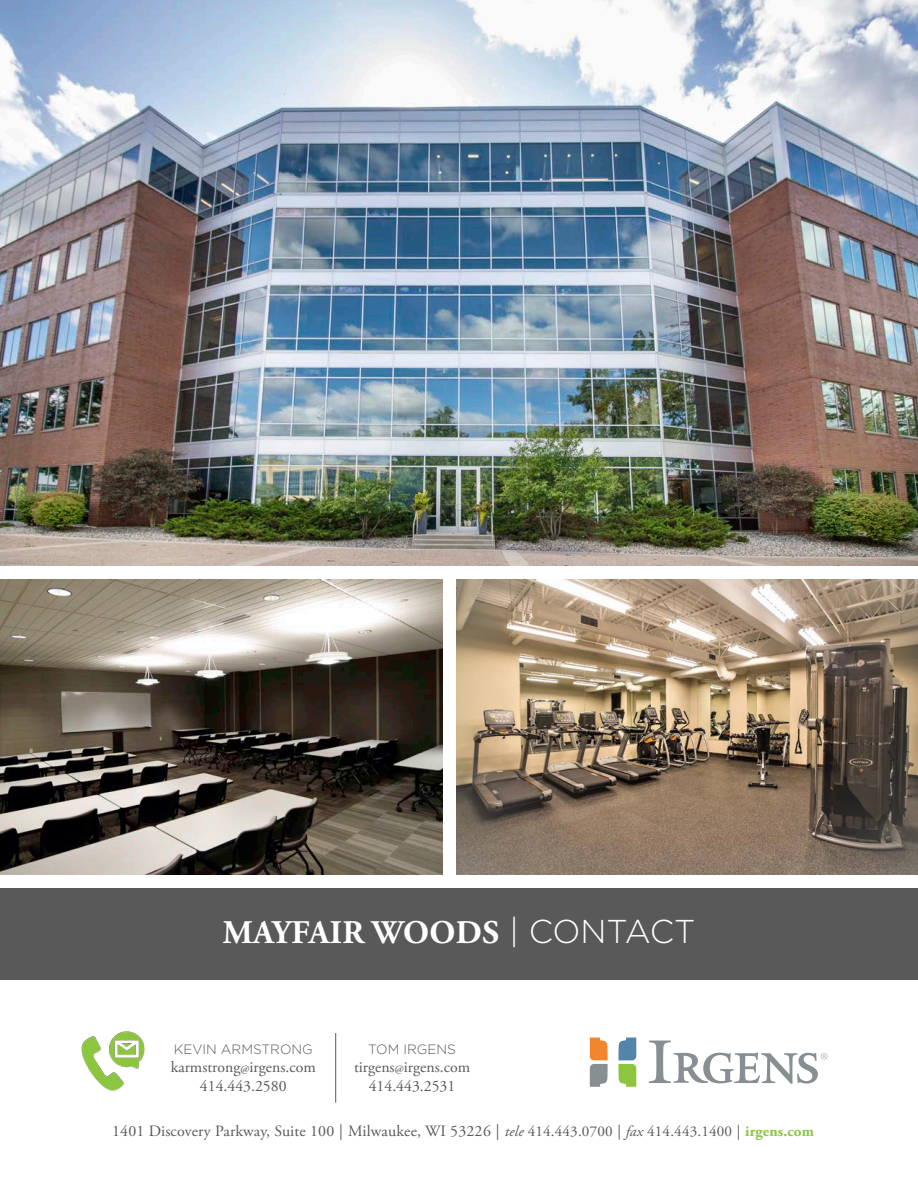
<style>
.page{position:relative;width:918px;height:1188px;background:#fff}
.page>*{position:absolute;margin:0;border:0;box-sizing:border-box;transform-origin:0 0}
.t1{font:700 33px "Adobe Garamond Pro";letter-spacing:.015em;color:#fff}
.t2{font:15.75px "Adobe Garamond Pro";color:#595959}
.t3{font:300 13.5px "Gotham";color:#595959}
.s1{font-family:"Gotham";font-weight:300}
.s2{font-size:12px}
.s3{font-style:italic;font-size:15px}
.s4{font-size:15px}
.s5{font-weight:700;font-size:15px;color:#8bc63e}
</style>
<div class="page">
<div style="left:0;top:888px;width:918px;height:91px;background:#595959"></div>
<img style="left:0;top:0;width:918px;height:566px">
<svg style="left:590px;top:1038px;width:18px;height:49px"></svg>
<svg style="left:619px;top:1038px;width:17px;height:49px"></svg>
<svg style="left:649px;top:1041px;width:178px;height:43px"></svg>
<img style="left:0;top:579px;width:442px;height:295px">
<img style="left:456px;top:579px;width:462px;height:295px">
<img style="left:81px;top:1031px;width:64px;height:60px">
<hr style="left:335px;top:1033px;width:1px;height:70px;background:#595959">
<p class="t1" style="left:223px;top:914px;width:474px">MAYFAIR WOODS <span class="s1">| CONTACT</span></p>
<p class="t3" style="left:174px;top:1042px;width:141px">KEVIN ARMSTRONG</p>
<p class="t2" style="left:171px;top:1058px;width:146px">karmstrong<span class="s2">@</span>irgens.com</p>
<p class="t2" style="left:200px;top:1076px;width:88px">414.443.2580</p>
<p class="t3" style="left:368px;top:1042px;width:89px">TOM IRGENS</p>
<p class="t2" style="left:354px;top:1058px;width:118px">tirgens<span class="s2">@</span>irgens.com</p>
<p class="t2" style="left:369px;top:1076px;width:88px">414.443.2531</p>
<p class="t2" style="left:112px;top:1121px;width:703px">1401 Discovery Parkway, Suite 100 | Milwaukee, WI 53226 | <span class="s3">tele</span> <span class="s4">414.443.0700 |</span> <span class="s3">fax</span> <span class="s4">414.443.1400 |</span> <span class="s5">irgens.com</span></p>
</div>
